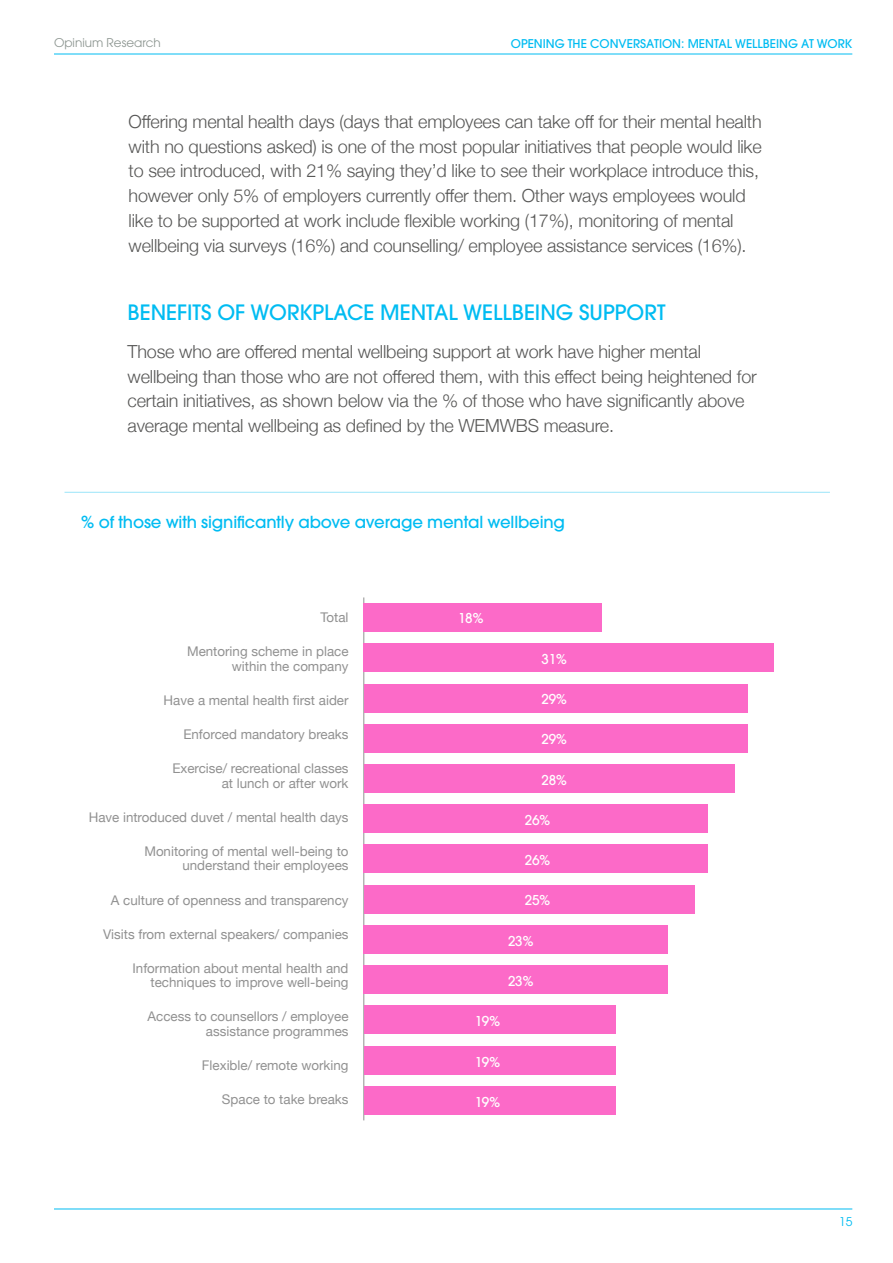
<style>
.page{position:relative;width:893px;height:1263px;background:#fff}
.page>*{position:absolute;margin:0;border:0;box-sizing:border-box;transform-origin:0 0}
.t1{font:500 21px "Avant Garde";color:#00bcf2}
.t2{font:300 18px/24.8px "Helvetica Neue";letter-spacing:-.01em;color:#575756}
.t3{font:500 16.5px "Avant Garde";letter-spacing:-.01em;color:#00bcf2}
.t4{font:500 13.5px "Avant Garde";letter-spacing:-.025em;color:#fff}
.t5{font:13.35px/14.5px "Helvetica Neue";color:#919191;text-align:right}
.t6{font:500 12px "Avant Garde";color:#00bcf2}
.t7{font:12px "Avant Garde";color:#8d9691}
.t8{font:12px "Avant Garde";color:#00bcf2}
</style>
<div class="page">
<hr style="left:54px;top:54px;width:798px;height:1px;background:#00bcf2">
<hr style="left:54px;top:1209px;width:798px;height:1px;background:#00bcf2">
<hr style="left:65px;top:492px;width:765px;height:1px;background:#a6e8fa">
<hr style="left:364px;top:597px;width:1px;height:523px;background:#919191">
<div style="left:364px;top:603px;width:238px;height:29px;background:#fc6ac8"></div>
<div style="left:364px;top:643px;width:410px;height:29px;background:#fc6ac8"></div>
<div style="left:364px;top:683px;width:383px;height:29px;background:#fc6ac8"></div>
<div style="left:364px;top:724px;width:383px;height:29px;background:#fc6ac8"></div>
<div style="left:364px;top:764px;width:370px;height:29px;background:#fc6ac8"></div>
<div style="left:364px;top:804px;width:344px;height:29px;background:#fc6ac8"></div>
<div style="left:364px;top:844px;width:344px;height:29px;background:#fc6ac8"></div>
<div style="left:364px;top:885px;width:331px;height:29px;background:#fc6ac8"></div>
<div style="left:364px;top:925px;width:304px;height:29px;background:#fc6ac8"></div>
<div style="left:364px;top:965px;width:304px;height:29px;background:#fc6ac8"></div>
<div style="left:364px;top:1005px;width:251px;height:29px;background:#fc6ac8"></div>
<div style="left:364px;top:1045px;width:251px;height:29px;background:#fc6ac8"></div>
<div style="left:364px;top:1086px;width:251px;height:29px;background:#fc6ac8"></div>
<p class="t7" style="left:54px;top:36px;width:108px">Opinium Research</p>
<p class="t6" style="left:511px;top:37px;width:343px">OPENING THE CONVERSATION: MENTAL WELLBEING AT WORK</p>
<p class="t2" style="left:129px;top:108px;width:635px">Offering mental health days (days that employees can take off for their mental health with no questions asked) is one of the most popular initiatives that people would like to see introduced, with 21% saying they’d like to see their workplace introduce this, however only 5% of employers currently offer them. Other ways employees would like to be supported at work include flexible working (17%), monitoring of mental wellbeing via surveys (16%) and counselling/ employee assistance services (16%).</p>
<p class="t1" style="left:128px;top:300px;width:540px">BENEFITS OF WORKPLACE MENTAL WELLBEING SUPPORT</p>
<p class="t2" style="left:128px;top:338px;width:631px">Those who are offered mental wellbeing support at work have higher mental wellbeing than those who are not offered them, with this effect being heightened for certain initiatives, as shown below via the % of those who have significantly above average mental wellbeing as defined by the WEMWBS measure.</p>
<p class="t3" style="left:81px;top:511px;width:486px">% of those with significantly above average mental wellbeing</p>
<p class="t5" style="left:320px;top:611px;width:30px">Total</p>
<p class="t5" style="left:187px;top:645px;width:163px">Mentoring scheme in place within the company</p>
<p class="t5" style="left:164px;top:693px;width:186px">Have a mental health first aider</p>
<p class="t5" style="left:183px;top:728px;width:167px">Enforced mandatory breaks</p>
<p class="t5" style="left:172px;top:762px;width:178px">Exercise/ recreational classes at lunch or after work</p>
<p class="t5" style="left:89px;top:810px;width:261px">Have introduced duvet / mental health days</p>
<p class="t5" style="left:144px;top:844px;width:206px">Monitoring of mental well-being to understand their employees</p>
<p class="t5" style="left:111px;top:893px;width:239px">A culture of openness and transparency</p>
<p class="t5" style="left:103px;top:927px;width:247px">Visits from external speakers/ companies</p>
<p class="t5" style="left:132px;top:961px;width:218px">Information about mental health and techniques to improve well-being</p>
<p class="t5" style="left:148px;top:1010px;width:202px">Access to counsellors / employee assistance programmes</p>
<p class="t5" style="left:202px;top:1059px;width:148px">Flexible/ remote working</p>
<p class="t5" style="left:222px;top:1093px;width:128px">Space to take breaks</p>
<p class="t4" style="left:458px;top:610px;width:27px">18%</p>
<p class="t4" style="left:542px;top:650px;width:27px">31%</p>
<p class="t4" style="left:542px;top:691px;width:27px">29%</p>
<p class="t4" style="left:542px;top:731px;width:27px">29%</p>
<p class="t4" style="left:542px;top:771px;width:27px">28%</p>
<p class="t4" style="left:525px;top:811px;width:27px">26%</p>
<p class="t4" style="left:525px;top:852px;width:27px">26%</p>
<p class="t4" style="left:525px;top:892px;width:27px">25%</p>
<p class="t4" style="left:508px;top:932px;width:27px">23%</p>
<p class="t4" style="left:508px;top:973px;width:27px">23%</p>
<p class="t4" style="left:475px;top:1013px;width:27px">19%</p>
<p class="t4" style="left:475px;top:1053px;width:27px">19%</p>
<p class="t4" style="left:475px;top:1093px;width:27px">19%</p>
<p class="t8" style="left:839px;top:1214px;width:15px">15</p>
</div>
